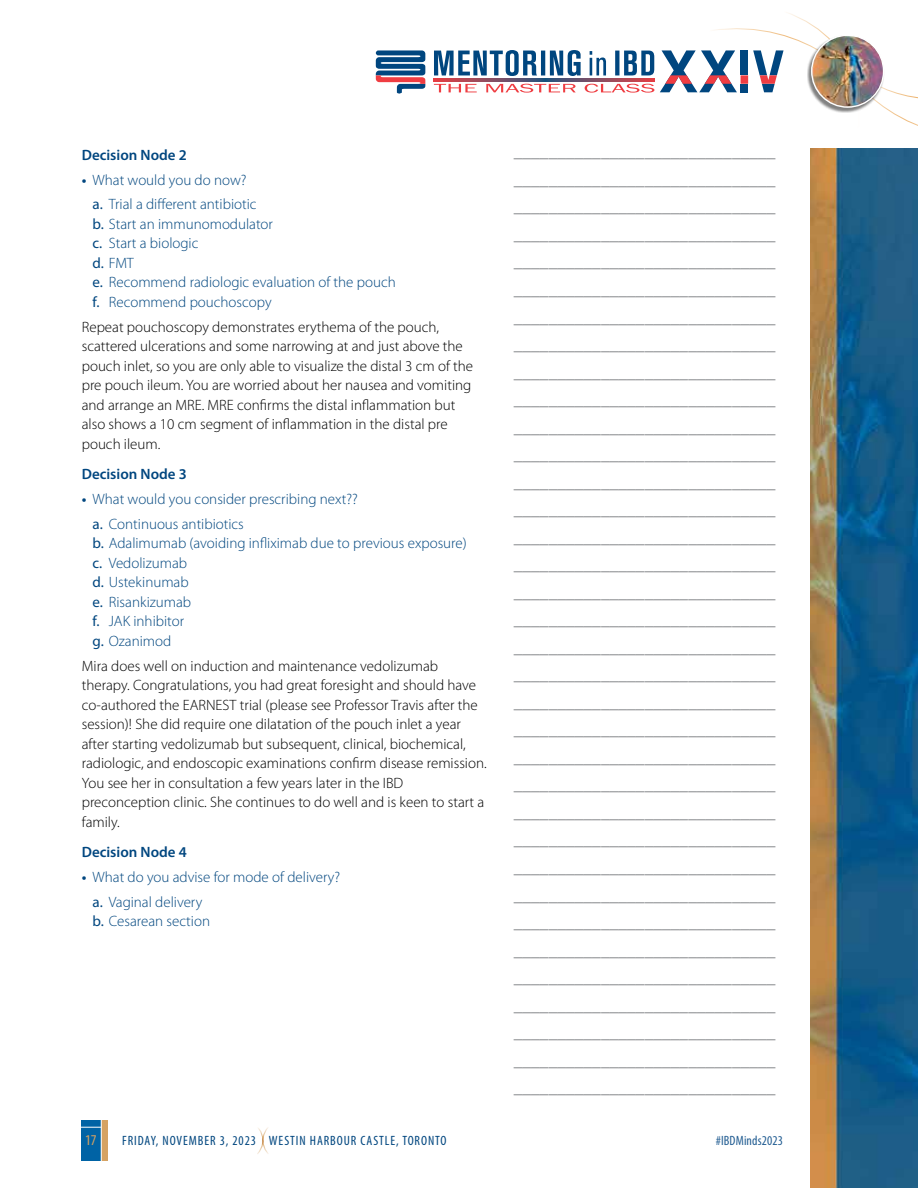
<style>
.page{position:relative;width:918px;height:1188px;background:#fff}
.page>*{position:absolute;margin:0;border:0;box-sizing:border-box;transform-origin:0 0}
.t1{font:300 18px/27.5px "Myriad Pro";color:#808285;text-align:justify}
.t2{font:300 15px/19.5px "Myriad Pro";color:#000}
.t3{font:300 15px/19.5px "Myriad Pro";color:#00467f}
.t4{font:600 15px "Myriad Pro";color:#00467f}
.t5{font:condensed 15px "Myriad Pro";color:#d6a363}
.t6{font:condensed 13.5px "Myriad Pro";letter-spacing:.07em;color:#00467f}
.t7{font:condensed 13.5px "Myriad Pro";letter-spacing:.01em;color:#225d92}
.s1{font-weight:600}
.s2{font-weight:400}
</style>
<div class="page">
<div style="left:81px;top:1120px;width:20px;height:41px;background:#0063a5"></div>
<div style="left:101px;top:1120px;width:7px;height:41px;background:#d6a363"></div>
<hr style="left:101px;top:1120px;width:1px;height:42px;background:#fff">
<svg style="left:81px;top:1127px;width:20px;height:1px"></svg>
<img style="left:810px;top:149px;width:108px;height:1039px">
<svg style="left:376px;top:50px;width:49px;height:44px"></svg>
<svg style="left:434px;top:50px;width:220px;height:26px"></svg>
<svg style="left:434px;top:78px;width:220px;height:3px"></svg>
<svg style="left:434px;top:84px;width:43px;height:8px"></svg>
<svg style="left:486px;top:84px;width:90px;height:9px"></svg>
<svg style="left:585px;top:84px;width:69px;height:9px"></svg>
<svg style="left:660px;top:13px;width:258px;height:113px"></svg>
<div style="left:807px;top:35px;width:77px;height:78px;background:#000;opacity:.5"></div>
<img style="left:812px;top:35px;width:72px;height:72px;border-radius:36px">
<div style="left:811px;top:35px;width:73px;height:73px;border:1px solid #fff;border-radius:50%"></div>
<svg style="left:257px;top:1127px;width:12px;height:27px"></svg>
<p class="t4" style="left:82px;top:146px;width:106px">Decision Node 2</p>
<p class="t3" style="left:93px;top:167px;width:166px;line-height:24.9px;text-indent:-11px"><span class="s1">•</span> What would you do now? <span class="s2">a.</span> Trial a different antibiotic</p>
<p class="t3" style="left:93px;top:214px;width:305px"><span class="s2">b.</span> Start an immunomodulator<br><span class="s2">c.</span> Start a biologic<br><span class="s2">d.</span> FMT<br><span class="s2">e.</span> Recommend radiologic evaluation of the pouch <span class="s2">f.</span> Recommend pouchoscopy</p>
<p class="t2" style="left:82px;top:317px;width:393px">Repeat pouchoscopy demonstrates erythema of the pouch, scattered ulcerations and some narrowing at and just above the pouch inlet, so you are only able to visualize the distal 3 cm of the pre pouch ileum. You are worried about her nausea and vomiting and arrange an MRE. MRE confirms the distal inflammation but also shows a 10 cm segment of inflammation in the distal pre pouch ileum.</p>
<p class="t4" style="left:82px;top:466px;width:106px">Decision Node 3</p>
<p class="t3" style="left:93px;top:487px;width:267px;line-height:24.9px;text-indent:-11px"><span class="s1">•</span> What would you consider prescribing next?? <span class="s2">a.</span> Continuous antibiotics</p>
<p class="t3" style="left:93px;top:534px;width:376px"><span class="s2">b.</span> Adalimumab (avoiding infliximab due to previous exposure) <span class="s2">c.</span> Vedolizumab<br><span class="s2">d.</span> Ustekinumab<br><span class="s2">e.</span> Risankizumab<br><span class="s2">f.</span> JAK inhibitor<br><span class="s2">g.</span> Ozanimod</p>
<p class="t2" style="left:82px;top:656px;width:406px">Mira does well on induction and maintenance vedolizumab therapy. Congratulations, you had great foresight and should have co-authored the EARNEST trial (please see Professor Travis after the session)! She did require one dilatation of the pouch inlet a year after starting vedolizumab but subsequent, clinical, biochemical, radiologic, and endoscopic examinations confirm disease remission.<br>You see her in consultation a few years later in the IBD preconception clinic. She continues to do well and is keen to start a family.</p>
<p class="t4" style="left:82px;top:844px;width:106px">Decision Node 4</p>
<p class="t3" style="left:93px;top:865px;width:249px;line-height:24.9px;text-indent:-11px"><span class="s1">•</span> What do you advise for mode of delivery? <span class="s2">a.</span> Vaginal delivery</p>
<p class="t3" style="left:93px;top:912px;width:119px"><span class="s2">b.</span> Cesarean section</p>
<p class="t1" style="left:514px;top:138px;width:263px">______________________________ ______________________________ ______________________________ ______________________________ ______________________________ ______________________________ ______________________________ ______________________________ ______________________________ ______________________________ ______________________________ ______________________________ ______________________________ ______________________________ ______________________________ ______________________________ ______________________________ ______________________________ ______________________________ ______________________________ ______________________________ ______________________________ ______________________________ ______________________________ ______________________________ ______________________________ ______________________________ ______________________________ ______________________________ ______________________________ ______________________________ ______________________________ ______________________________ ______________________________ ______________________________</p>
<p class="t5" style="left:85px;top:1131px;width:13px">17</p>
<p class="t7" style="left:716px;top:1133px;width:69px">#IBDMinds2023</p>
<p class="t6" style="left:122px;top:1132px;width:326px">FRIDAY, NOVEMBER 3, 2023 WESTIN HARBOUR CASTLE, TORONTO</p>
</div>
